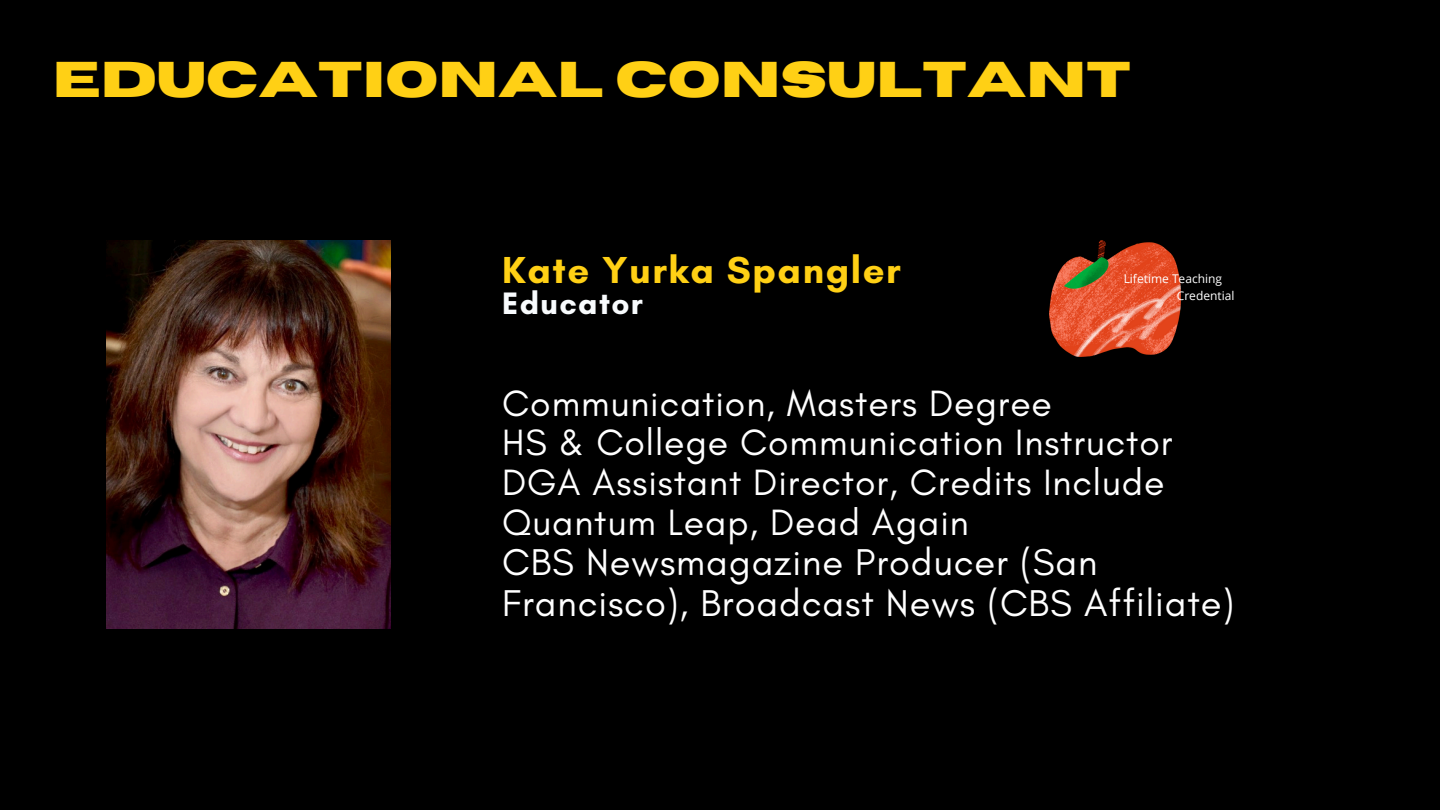
<style>
.page{position:relative;width:1440px;height:810px;background:#000}
.page>*{position:absolute;margin:0;border:0;box-sizing:border-box;transform-origin:0 0}
.t1{font:700 50px "Horizon";color:#ffd015}
.t2{font:700 38.3px "Glacial Indifference";letter-spacing:.04em;color:#ffd015}
.t3{font:38px/40.5px "Glacial Indifference";letter-spacing:.025em;color:#fff}
.t4{font:37.3px/39.8px "Glacial Indifference";letter-spacing:.025em;color:#fff}
.t5{font:700 31.6px "Glacial Indifference";letter-spacing:.04em;color:#f8fbfd}
.t6{font:12px "Open Sans";color:#fff}
</style>
<div class="page">
<img style="left:1050px;top:241px;width:130px;height:116px">
<img style="left:107px;top:241px;width:283px;height:387px">
<h3 class="t1" style="left:53px;top:55px;width:1080px">EDUCATIONAL CONSULTANT</h3>
<p class="t2" style="left:502px;top:246px;width:400px">Kate Yurka Spangler</p>
<p class="t5" style="left:502px;top:284px;width:142px">Educator</p>
<h2 class="t6" style="left:1124px;top:270px;width:100px">Lifetime Teaching</h2>
<p class="t6" style="left:1177px;top:287px;width:59px">Credential</p>
<h1 class="t4" style="left:502px;top:383px;width:672px">Communication, Masters Degree<br>HS &amp; College Communication Instructor DGA Assistant Director, Credits Include Quantum Leap, Dead Again</h1>
<h1 class="t3" style="left:502px;top:542px;width:734px">CBS Newsmagazine Producer (San<br>Francisco), Broadcast News (CBS Affiliate)</h1>
</div>
